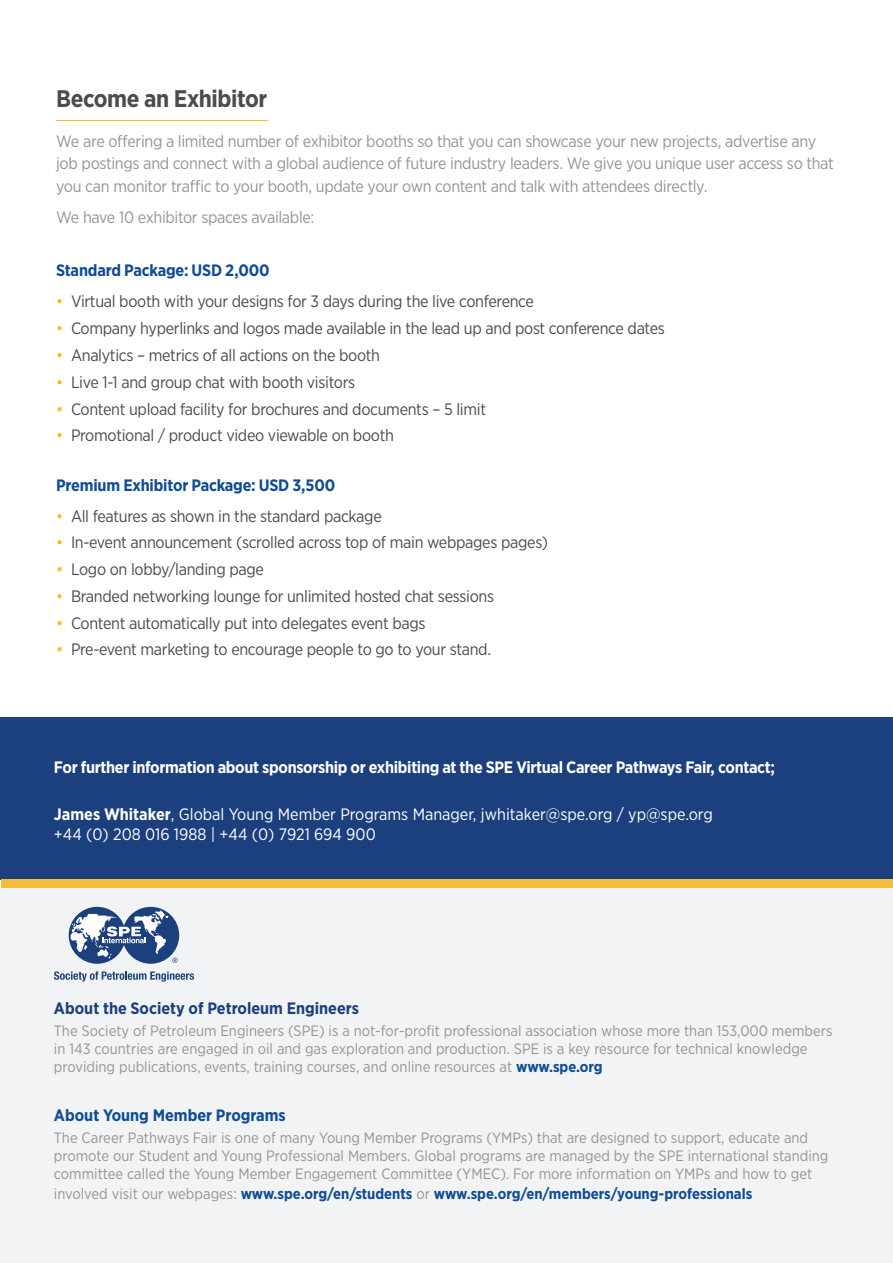
<style>
.page{position:relative;width:893px;height:1263px;background:#fff}
.page>*{position:absolute;margin:0;border:0;box-sizing:border-box;transform-origin:0 0}
._2_Page_Heading{font:700 24px "Gotham Narrow";letter-spacing:-.02em;color:#4b4c4d}
.t1{font:16.5px "Gotham Narrow";letter-spacing:-.02em;color:#4b4c4d}
._3_Introduction_Copy{font:16.5px/22.5px "Gotham Narrow";letter-spacing:-.02em;color:#939598}
.t2{font:16.5px "Gotham Narrow";color:#fff}
._5_Subheading{font:700 16.5px "Gotham Narrow";letter-spacing:-.02em;color:#fff}
._3_Introduction_Copy-2{font:700 16.5px "Gotham Narrow";letter-spacing:-.01em;color:#0f4c93}
.t3{font:700 16.5px "Gotham Narrow";color:#1c407e}
.t4{font:15px/18px "Gotham Narrow";color:#939598}
.t5{font:700 15px "Gotham Narrow";color:#0f4c93}
.s1{color:#fcb814}
.s2{font-weight:700}
.s3{font-weight:700;color:#0f4c93}
.s4{font-weight:400;color:#939598}
</style>
<div class="page">
<div style="left:0;top:717px;width:893px;height:163px;background:#1c407e"></div>
<div style="left:1px;top:879px;width:892px;height:10px;background:#f3bc3a"></div>
<div style="left:0;top:889px;width:893px;height:374px;background:#f2f3f4"></div>
<svg style="left:69px;top:907px;width:110px;height:57px"></svg>
<svg style="left:54px;top:971px;width:140px;height:11px"></svg>
<hr style="left:56px;top:120px;width:212px;height:1px;background:#fcb814">
<p class="_2_Page_Heading" style="left:56px;top:84px;width:213px">Become an Exhibitor</p>
<p class="_3_Introduction_Copy" style="left:56px;top:130px;width:779px">We are offering a limited number of exhibitor booths so that you can showcase your new projects, advertise any job postings and connect with a global audience of future industry leaders. We give you unique user access so that you can monitor traffic to your booth, update your own content and talk with attendees directly.</p>
<p class="_3_Introduction_Copy" style="left:56px;top:206px;width:260px">We have 10 exhibitor spaces available:</p>
<p class="_3_Introduction_Copy-2" style="left:56px;top:260px;width:215px">Standard Package: USD 2,000</p>
<p class="t1" style="left:56px;top:291px;width:479px"><span class="s1">•</span> Virtual booth with your designs for 3 days during the live conference</p>
<p class="t1" style="left:56px;top:318px;width:610px"><span class="s1">•</span> Company hyperlinks and logos made available in the lead up and post conference dates</p>
<p class="t1" style="left:56px;top:345px;width:326px"><span class="s1">•</span> Analytics – metrics of all actions on the booth</p>
<p class="t1" style="left:56px;top:372px;width:301px"><span class="s1">•</span> Live 1-1 and group chat with booth visitors</p>
<p class="t1" style="left:56px;top:398px;width:431px"><span class="s1">•</span> Content upload facility for brochures and documents – 5 limit</p>
<p class="t1" style="left:56px;top:425px;width:339px"><span class="s1">•</span> Promotional / product video viewable on booth</p>
<p class="_3_Introduction_Copy-2" style="left:56px;top:474px;width:281px">Premium Exhibitor Package: USD 3,500</p>
<p class="t1" style="left:56px;top:505px;width:327px"><span class="s1">•</span> All features as shown in the standard package</p>
<p class="t1" style="left:56px;top:532px;width:493px"><span class="s1">•</span> In-event announcement (scrolled across top of main webpages pages)</p>
<p class="t1" style="left:56px;top:559px;width:209px"><span class="s1">•</span> Logo on lobby/landing page</p>
<p class="t1" style="left:56px;top:586px;width:439px"><span class="s1">•</span> Branded networking lounge for unlimited hosted chat sessions</p>
<p class="t1" style="left:56px;top:612px;width:371px"><span class="s1">•</span> Content automatically put into delegates event bags</p>
<p class="t1" style="left:56px;top:639px;width:436px"><span class="s1">•</span> Pre-event marketing to encourage people to go to your stand.</p>
<p class="_5_Subheading" style="left:54px;top:756px;width:723px">For further information about sponsorship or exhibiting at the SPE Virtual Career Pathways Fair, contact;</p>
<p class="t2" style="left:54px;top:804px;width:660px"><span class="s2">James Whitaker</span>, Global Young Member Programs Manager, jwhitaker@spe.org / yp@spe.org</p>
<p class="t2" style="left:54px;top:824px;width:323px">+44 (0) 208 016 1988 | +44 (0) 7921 694 900</p>
<p class="t3" style="left:54px;top:997px;width:307px">About the Society of Petroleum Engineers</p>
<p class="t4" style="left:54px;top:1021px;width:780px">The Society of Petroleum Engineers (SPE) is a not-for-profit professional association whose more than 153,000 members in 143 countries are engaged in oil and gas exploration and production. SPE is a key resource for technical knowledge providing publications, events, training courses, and online resources at <span class="s3">www.spe.org</span></p>
<p class="_3_Introduction_Copy-2" style="left:54px;top:1104px;width:233px">About Young Member Programs</p>
<p class="t4" style="left:54px;top:1128px;width:776px">The Career Pathways Fair is one of many Young Member Programs (YMPs) that are designed to support, educate and promote our Student and Young Professional Members. Global programs are managed by the SPE international standing committee called the Young Member Engagement Committee (YMEC). For more information on YMPs and how to get</p>
<p class="t5" style="left:54px;top:1184px;width:700px"><span class="s4">involved visit our webpages:</span> www.spe.org/en/students <span class="s4">or</span> www.spe.org/en/members/young-professionals</p>
</div>
